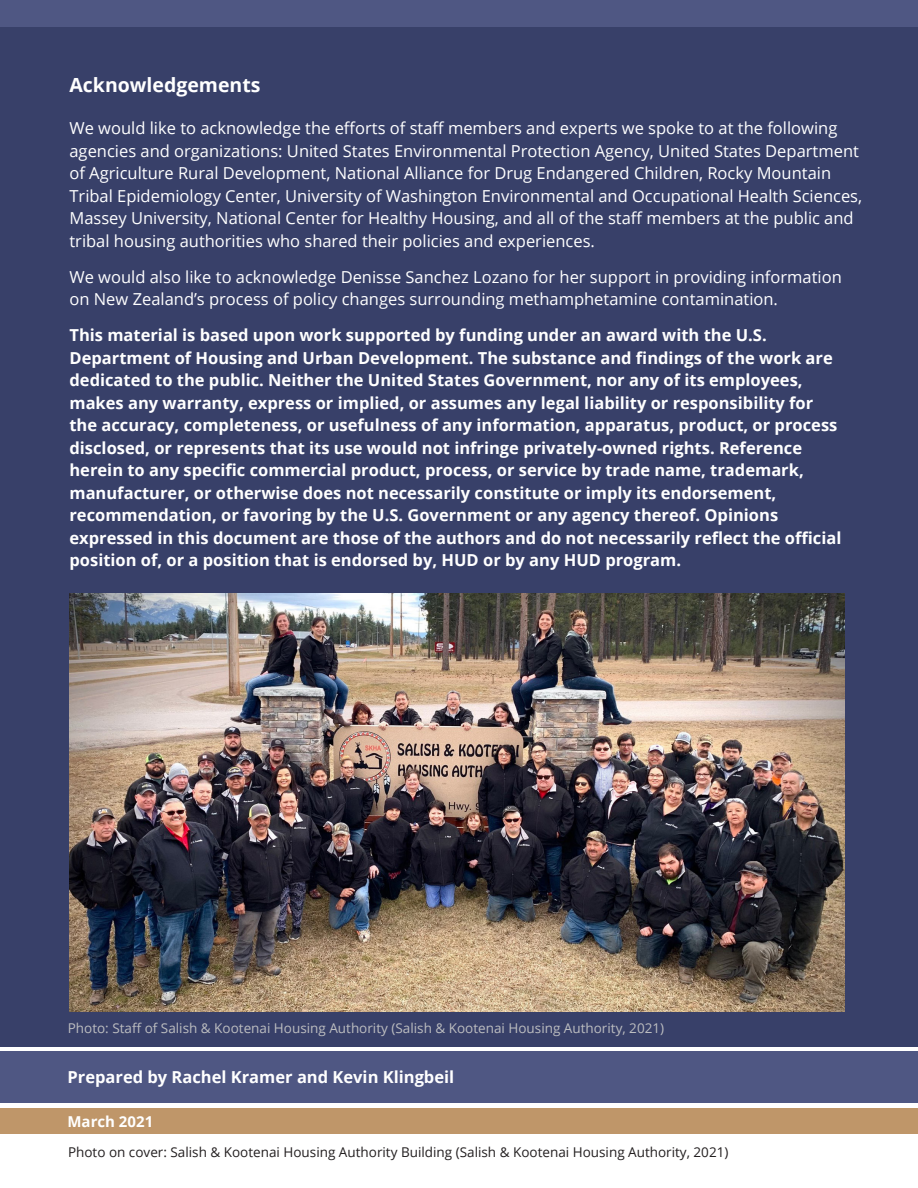
<style>
.page{position:relative;width:918px;height:1188px;background:#fff}
.page>*{position:absolute;margin:0;border:0;box-sizing:border-box;transform-origin:0 0}
.t1{font:700 19.5px "Open Sans";color:#fff}
.body{font:700 16.5px/22.5px "Open Sans";color:#fff}
.body-2{font:16.5px/22.5px "Open Sans";color:#fff}
.IFC_body{font:700 16.5px "Open Sans";color:#fff}
.IFC_body-2{font:700 15px "Open Sans";color:#fff}
.credit{font:13.5px "Open Sans";color:#231f20}
.credit-2{font:13.5px "Open Sans";color:#bcbdc0}
</style>
<div class="page">
<div style="left:0;top:0;width:918px;height:1047px;background:#384069"></div>
<div style="left:1px;top:1051px;width:917px;height:51px;background:#4f5783"></div>
<div style="left:0;top:1108px;width:918px;height:26px;background:#bf9669"></div>
<img style="left:69px;top:593px;width:775px;height:418px">
<div style="left:0;top:0;width:918px;height:26px;background:#4f5783"></div>
<p class="t1" style="left:69px;top:71px;width:193px">Acknowledgements</p>
<p class="body-2" style="left:69px;top:117px;width:794px">We would like to acknowledge the efforts of staff members and experts we spoke to at the following agencies and organizations: United States Environmental Protection Agency, United States Department of Agriculture Rural Development, National Alliance for Drug Endangered Children, Rocky Mountain Tribal Epidemiology Center, University of Washington Environmental and Occupational Health Sciences, Massey University, National Center for Healthy Housing, and all of the staff members at the public and tribal housing authorities who shared their policies and experiences.</p>
<p class="body-2" style="left:69px;top:265px;width:774px">We would also like to acknowledge Denisse Sanchez Lozano for her support in providing information on New Zealand’s process of policy changes surrounding methamphetamine contamination.</p>
<p class="body" style="left:69px;top:324px;width:773px">This material is based upon work supported by funding under an award with the U.S.<br>Department of Housing and Urban Development. The substance and findings of the work are dedicated to the public. Neither the United States Government, nor any of its employees, makes any warranty, express or implied, or assumes any legal liability or responsibility for the accuracy, completeness, or usefulness of any information, apparatus, product, or process disclosed, or represents that its use would not infringe privately-owned rights. Reference herein to any specific commercial product, process, or service by trade name, trademark, manufacturer, or otherwise does not necessarily constitute or imply its endorsement, recommendation, or favoring by the U.S. Government or any agency thereof. Opinions expressed in this document are those of the authors and do not necessarily reflect the official position of, or a position that is endorsed by, HUD or by any HUD program.</p>
<p class="credit-2" style="left:68px;top:1019px;width:598px">Photo: Staff of Salish &amp; Kootenai Housing Authority (Salish &amp; Kootenai Housing Authority, 2021)</p>
<p class="IFC_body" style="left:68px;top:1065px;width:388px">Prepared by Rachel Kramer and Kevin Klingbeil</p>
<p class="IFC_body-2" style="left:68px;top:1111px;width:87px">March 2021</p>
<p class="credit" style="left:68px;top:1143px;width:662px">Photo on cover: Salish &amp; Kootenai Housing Authority Building (Salish &amp; Kootenai Housing Authority, 2021)</p>
</div>
